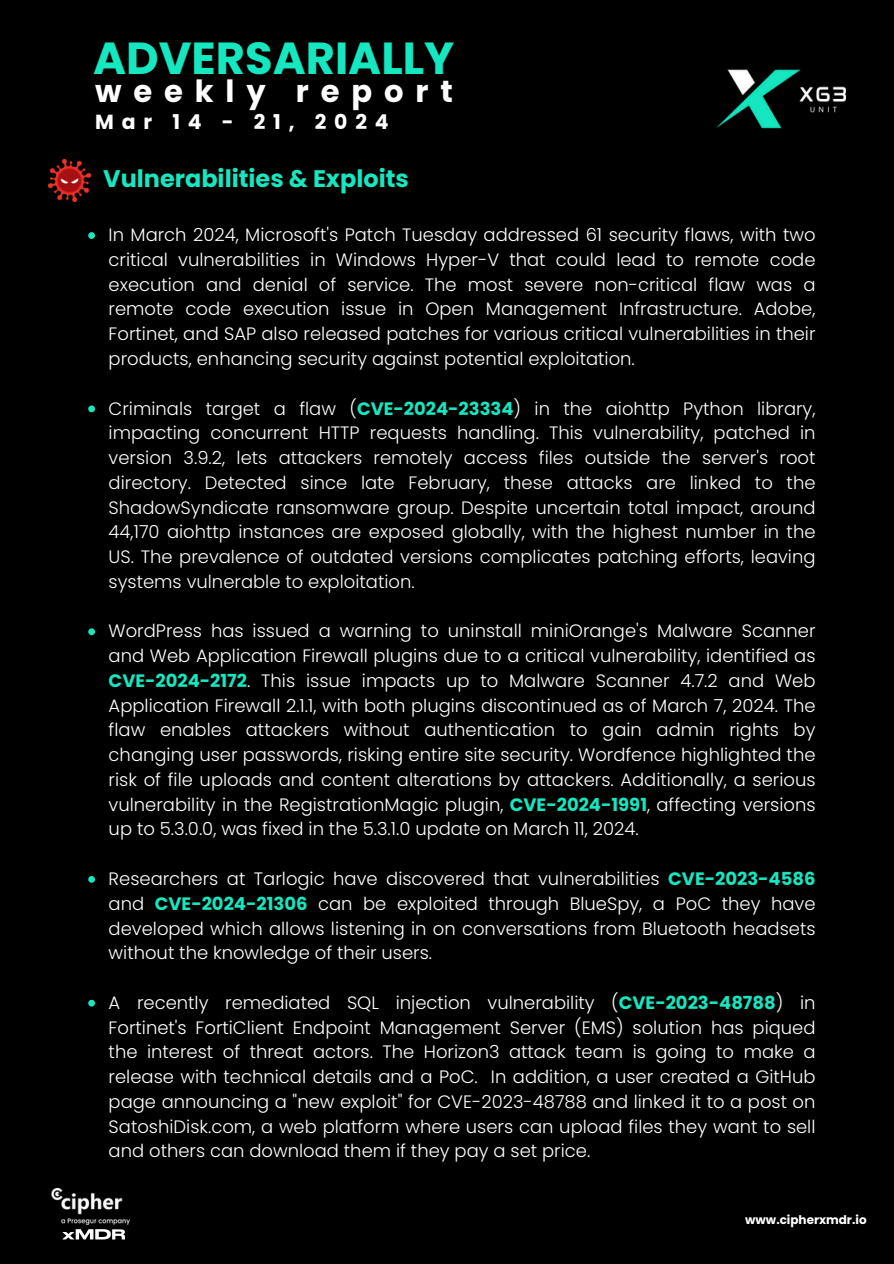
<style>
.page{position:relative;width:894px;height:1264px;background:#fff}
.page>*{position:absolute;margin:0;border:0;box-sizing:border-box;transform-origin:0 0}
.t1{font:700 44.85px "Poppins";color:#15e7c1}
.t2{font:700 30.6px "Poppins";letter-spacing:.385em;color:#fff}
.t3{font:700 24px "Poppins";color:#15e7c1}
.t4{font:700 20.4px "Poppins";letter-spacing:.385em;color:#fff}
.t5{font:300 18px/24.8px "Poppins";color:#fff;text-align:justify}
.t6{font:300 18px/24.8px "Poppins";color:#fdfdfd;text-align:justify}
.t7{font:700 12px "Poppins";color:#fff}
.s1{font-weight:700;color:#15e7c1}
</style>
<div class="page">
<div style="left:0;top:0;width:893px;height:1263px;background:#000"></div>
<img style="left:51px;top:1187px;width:79px;height:38px">
<svg style="left:62px;top:1229px;width:63px;height:10px"></svg>
<img style="left:716px;top:69px;width:131px;height:60px">
<img style="left:48px;top:159px;width:43px;height:43px">
<svg style="left:88px;top:232px;width:7px;height:7px"></svg>
<svg style="left:88px;top:405px;width:7px;height:7px"></svg>
<svg style="left:88px;top:628px;width:7px;height:7px"></svg>
<svg style="left:88px;top:876px;width:7px;height:6px"></svg>
<svg style="left:88px;top:999px;width:7px;height:7px"></svg>
<h2 class="t1" style="left:93px;top:27px;width:362px">ADVERSARIALLY</h2>
<p class="t2" style="left:95px;top:70px;width:359px">weekly report</p>
<p class="t4" style="left:95px;top:107px;width:295px">Mar 14 - 21, 2024</p>
<p class="t3" style="left:103px;top:162px;width:307px">Vulnerabilities &amp; Exploits</p>
<p class="t5" style="left:109px;top:222px;width:708px">In March 2024, Microsoft's Patch Tuesday addressed 61 security flaws, with two critical vulnerabilities in Windows Hyper-V that could lead to remote code execution and denial of service. The most severe non-critical flaw was a remote code execution issue in Open Management Infrastructure. Adobe, Fortinet, and SAP also released patches for various critical vulnerabilities in their products, enhancing security against potential exploitation.</p>
<p class="t6" style="left:109px;top:396px;width:708px">Criminals target a flaw (<span class="s1">CVE-2024-23334</span>) in the aiohttp Python library, impacting concurrent HTTP requests handling. This vulnerability, patched in version 3.9.2, lets attackers remotely access files outside the server's root directory. Detected since late February, these attacks are linked to the ShadowSyndicate ransomware group. Despite uncertain total impact, around 44,170 aiohttp instances are exposed globally, with the highest number in the US. The prevalence of outdated versions complicates patching efforts, leaving systems vulnerable to exploitation.</p>
<p class="t5" style="left:109px;top:618px;width:708px">WordPress has issued a warning to uninstall miniOrange's Malware Scanner and Web Application Firewall plugins due to a critical vulnerability, identified as <span class="s1">CVE-2024-2172</span>. This issue impacts up to Malware Scanner 4.7.2 and Web Application Firewall 2.1.1, with both plugins discontinued as of March 7, 2024. The flaw enables attackers without authentication to gain admin rights by changing user passwords, risking entire site security. Wordfence highlighted the risk of file uploads and content alterations by attackers. Additionally, a serious vulnerability in the RegistrationMagic plugin, <span class="s1">CVE-2024-1991</span>, affecting versions up to 5.3.0.0, was fixed in the 5.3.1.0 update on March 11, 2024.</p>
<p class="t5" style="left:109px;top:866px;width:708px">Researchers at Tarlogic have discovered that vulnerabilities <span class="s1">CVE-2023-4586 </span>and <span class="s1">CVE-2024-21306</span> can be exploited through BlueSpy, a PoC they have developed which allows listening in on conversations from Bluetooth headsets without the knowledge of their users.</p>
<p class="t5" style="left:109px;top:990px;width:708px">A recently remediated SQL injection vulnerability (<span class="s1">CVE-2023-48788</span>) in Fortinet's FortiClient Endpoint Management Server (EMS) solution has piqued the interest of threat actors. The Horizon3 attack team is going to make a release with technical details and a PoC. In addition, a user created a GitHub page announcing a "new exploit" for CVE-2023-48788 and linked it to a post on SatoshiDisk.com, a web platform where users can upload files they want to sell and others can download them if they pay a set price.</p>
<h3 class="t7" style="left:745px;top:1210px;width:123px">www.cipherxmdr.io</h3>
</div>
